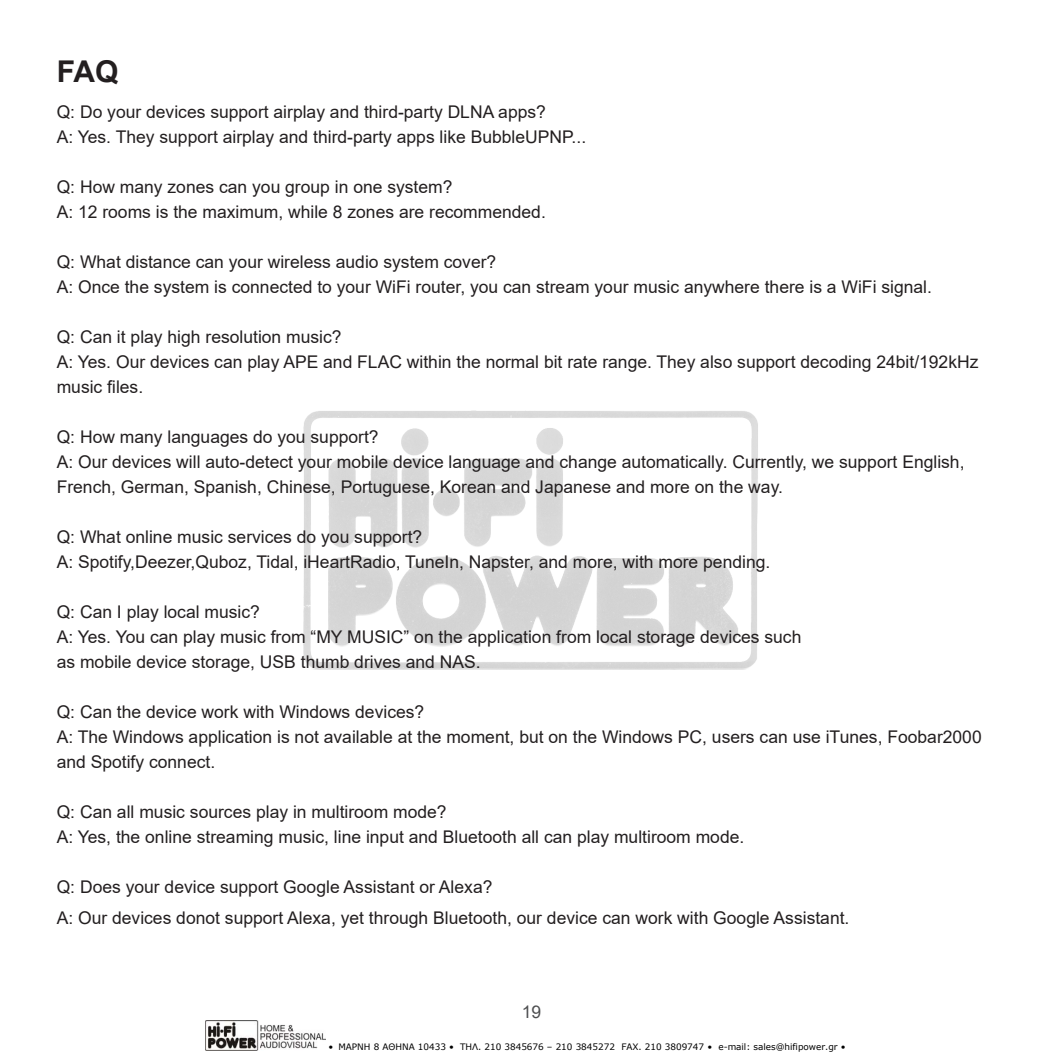
<style>
.page{position:relative;width:1063px;height:1063px;background:#fff}
.page>*{position:absolute;margin:0;border:0;box-sizing:border-box;transform-origin:0 0}
.t1{font:700 30px "Arial";color:#231f20}
.t2{font:17.5px/25px "Arial";color:#231f20}
.t3{font:17.5px "Arial";color:#4d4e50}
.t4{font:8.75px "Verdana";color:#000}
</style>
<div class="page">
<img style="left:303px;top:410px;width:455px;height:260px">
<img style="left:205px;top:1020px;width:120px;height:30px">
<h1 class="t1" style="left:57px;top:51px;width:63px">FAQ</h1>
<p class="t2" style="left:57px;top:99px;width:531px">Q: Do your devices support airplay and third-party DLNA apps?<br>A: Yes. They support airplay and third-party apps like BubbleUPNP...</p>
<p class="t2" style="left:57px;top:174px;width:491px">Q: How many zones can you group in one system?<br>A: 12 rooms is the maximum, while 8 zones are recommended.</p>
<p class="t2" style="left:57px;top:249px;width:877px">Q: What distance can your wireless audio system cover?<br>A: Once the system is connected to your WiFi router, you can stream your music anywhere there is a WiFi signal.</p>
<p class="t2" style="left:57px;top:324px;width:923px">Q: Can it play high resolution music?<br>A: Yes. Our devices can play APE and FLAC within the normal bit rate range. They also support decoding 24bit/192kHz music files.</p>
<p class="t2" style="left:57px;top:424px;width:909px">Q: How many languages do you support?<br>A: Our devices will auto-detect your mobile device language and change automatically. Currently, we support English,<br>French, German, Spanish, Chinese, Portuguese, Korean and Japanese and more on the way.</p>
<p class="t2" style="left:57px;top:524px;width:715px">Q: What online music services do you support?<br>A: Spotify,Deezer,Quboz, Tidal, iHeartRadio, TuneIn, Napster, and more, with more pending.</p>
<p class="t2" style="left:57px;top:599px;width:746px">Q: Can I play local music?<br>A: Yes. You can play music from “MY MUSIC” on the application from local storage devices such as mobile device storage, USB thumb drives and NAS.</p>
<p class="t2" style="left:57px;top:699px;width:927px">Q: Can the device work with Windows devices?<br>A: The Windows application is not available at the moment, but on the Windows PC, users can use iTunes, Foobar2000 and Spotify connect.</p>
<p class="t2" style="left:57px;top:799px;width:689px">Q: Can all music sources play in multiroom mode?<br>A: Yes, the online streaming music, line input and Bluetooth all can play multiroom mode.</p>
<p class="t2" style="left:57px;top:871px;width:794px;line-height:31.2px">Q: Does your device support Google Assistant or Alexa?<br>A: Our devices donot support Alexa, yet through Bluetooth, our device can work with Google Assistant.</p>
<p class="t3" style="left:522px;top:1000px;width:21px">19</p>
<p class="t4" style="left:329px;top:1041px;width:518px">• ΜΑΡΝΗ 8 ΑΘΗΝΑ 10433 • ΤΗΛ. 210 3845676 – 210 3845272 FAX. 210 3809747 • e-mail: sales@hifipower.gr •</p>
</div>
